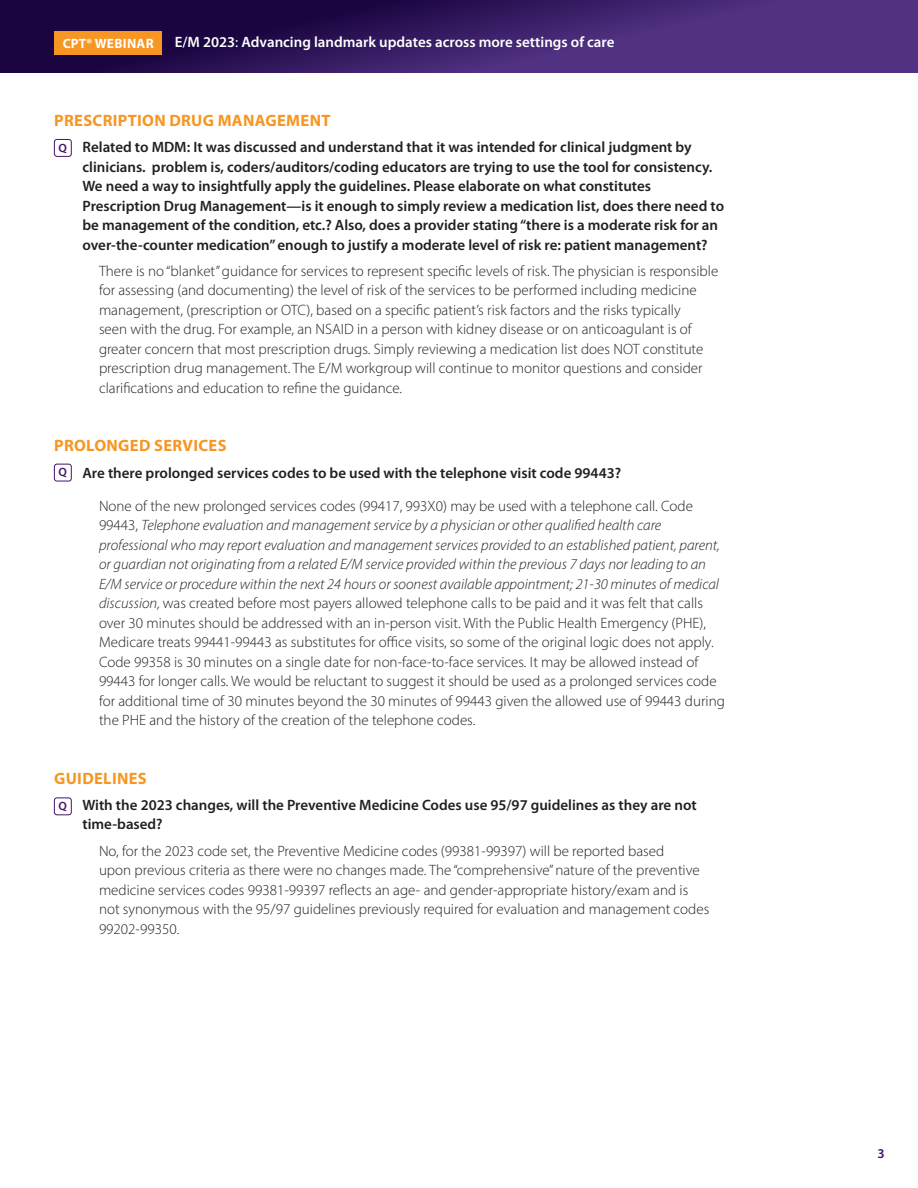
<style>
.page{position:relative;width:918px;height:1188px;background:#fff}
.page>*{position:absolute;margin:0;border:0;box-sizing:border-box;transform-origin:0 0}
.t1{font:700 16.5px "Myriad Pro";letter-spacing:.02em;color:#f79622}
.t2{font:300 15px/19.5px "Myriad Pro";color:#231f20}
.t3{font:600 15px/19.5px "Myriad Pro";color:#231f20}
.t4{font:600 15px "Myriad Pro";color:#fff}
.t5{font:700 13.5px "Myriad Pro";letter-spacing:.02em;color:#fff}
.t6{font:600 13.5px "Myriad Pro";color:#44146b}
.t7{font:600 12px "Myriad Pro";color:#44146b}
.s1{font-weight:400}
.s2{font-style:italic}
</style>
<div class="page">
<div style="left:54px;top:139px;width:18px;height:18px;border:1px solid #44146b;border-radius:3px"></div>
<div style="left:54px;top:464px;width:18px;height:17px;border:1px solid #44146b;border-radius:3px"></div>
<div style="left:54px;top:798px;width:18px;height:17px;border:1px solid #44146b;border-radius:3px"></div>
<svg style="left:0;top:0;width:918px;height:72px;background:#371d64"></svg>
<div style="left:54px;top:31px;width:108px;height:24px;background:#f79622"></div>
<p class="t5" style="left:63px;top:34px;width:92px">CPT® WEBINAR</p>
<p class="t4" style="left:175px;top:32px;width:441px">E/M 2023<span class="s1">:</span> Advancing landmark updates across more settings of care</p>
<p class="t1" style="left:54px;top:109px;width:278px">PRESCRIPTION DRUG MANAGEMENT</p>
<p class="t3" style="left:82px;top:137px;width:643px">Related to MDM: It was discussed and understand that it was intended for clinical judgment by clinicians. problem is, coders/auditors/coding educators are trying to use the tool for consistency.<br>We need a way to insightfully apply the guidelines. Please elaborate on what constitutes Prescription Drug Management—is it enough to simply review a medication list, does there need to be management of the condition, etc.? Also, does a provider stating “there is a moderate risk for an over-the-counter medication” enough to justify a moderate level of risk re: patient management?</p>
<p class="t2" style="left:99px;top:261px;width:621px">There is no “blanket” guidance for services to represent specific levels of risk. The physician is responsible for assessing (and documenting) the level of risk of the services to be performed including medicine management, (prescription or OTC), based on a specific patient’s risk factors and the risks typically<br>seen with the drug. For example, an NSAID in a person with kidney disease or on anticoagulant is of greater concern that most prescription drugs. Simply reviewing a medication list does NOT constitute prescription drug management. The E/M workgroup will continue to monitor questions and consider clarifications and education to refine the guidance.</p>
<p class="t7" style="left:59px;top:140px;width:10px">Q</p>
<p class="t1" style="left:54px;top:435px;width:174px">PROLONGED SERVICES</p>
<p class="t3" style="left:82px;top:462px;width:540px">Are there prolonged services codes to be used with the telephone visit code 99443?</p>
<p class="t2" style="left:99px;top:496px;width:627px">None of the new prolonged services codes (99417, 993X0) may be used with a telephone call. Code 99443, <span class="s2">Telephone evaluation and management service by a physician or other qualified health care professional who may report evaluation and management services provided to an established patient, parent, or guardian not originating from a related E/M service provided within the previous 7 days nor leading to an E/M service or procedure within the next 24 hours or soonest available appointment; 21-30 minutes of medical discussion,</span> was created before most payers allowed telephone calls to be paid and it was felt that calls over 30 minutes should be addressed with an in-person visit. With the Public Health Emergency (PHE), Medicare treats 99441-99443 as substitutes for office visits, so some of the original logic does not apply.<br>Code 99358 is 30 minutes on a single date for non-face-to-face services. It may be allowed instead of 99443 for longer calls. We would be reluctant to suggest it should be used as a prolonged services code for additional time of 30 minutes beyond the 30 minutes of 99443 given the allowed use of 99443 during the PHE and the history of the creation of the telephone codes.</p>
<p class="t7" style="left:59px;top:465px;width:10px">Q</p>
<p class="t1" style="left:54px;top:767px;width:94px">GUIDELINES</p>
<p class="t3" style="left:82px;top:795px;width:616px">With the 2023 changes, will the Preventive Medicine Codes use 95/97 guidelines as they are not time-based?</p>
<p class="t2" style="left:99px;top:841px;width:612px">No, for the 2023 code set, the Preventive Medicine codes (99381-99397) will be reported based<br>upon previous criteria as there were no changes made. The “comprehensive” nature of the preventive medicine services codes 99381-99397 reflects an age- and gender-appropriate history/exam and is not synonymous with the 95/97 guidelines previously required for evaluation and management codes 99202-99350.</p>
<p class="t7" style="left:59px;top:798px;width:10px">Q</p>
<p class="t6" style="left:877px;top:1145px;width:9px">3</p>
</div>
